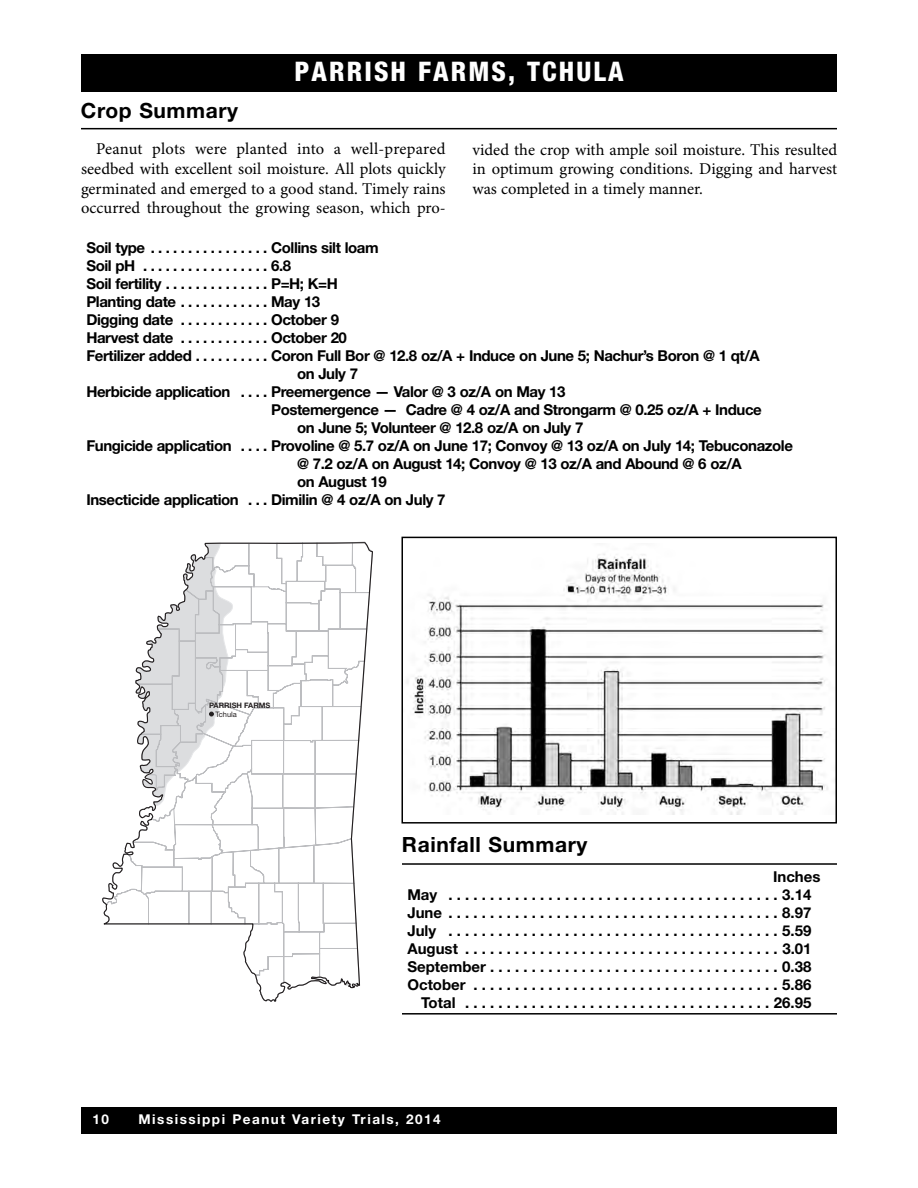
<style>
.page{position:relative;width:918px;height:1188px;background:#fff}
.page>*{position:absolute;margin:0;border:0;box-sizing:border-box;transform-origin:0 0}
.t1{font:800 condensed 27px "Helvetica Neue LT Std";letter-spacing:.08em;color:#fff}
.t2{font:700 21px "Helvetica Neue LT Std";letter-spacing:.03em;color:#000}
.t3{font:16.5px/19.5px "Minion Pro";color:#000;text-align:justify}
.t4{font:700 15px "Helvetica Neue LT Std";letter-spacing:-.03em;color:#000}
.t5{font:700 15px "Helvetica Neue LT Std";color:#000}
.t6{font:700 13.5px "Helvetica Neue LT Std";letter-spacing:.11em;color:#fff}
.t7{font:700 7.5px "Helvetica Neue LT Std";color:#231f20}
.t8{font:7.5px "Helvetica Neue LT Std";color:#231f20}
</style>
<div class="page">
<div style="left:81px;top:1107px;width:756px;height:27px;background:#000"></div>
<hr style="left:402px;top:863px;width:435px;height:2px;background:#000">
<hr style="left:402px;top:1013px;width:435px;height:2px;background:#000">
<div style="left:81px;top:54px;width:756px;height:38px;background:#000"></div>
<hr style="left:81px;top:128px;width:756px;height:1px;background:#000">
<svg style="left:102px;top:542px;width:271px;height:460px"></svg>
<svg style="left:135px;top:543px;width:99px;height:267px"></svg>
<img style="left:406px;top:554px;width:422px;height:261px">
<div style="left:401px;top:537px;width:436px;height:287px;border:2px solid #000"></div>
<h1 class="t1" style="left:295px;top:62px;width:331px">PARRISH FARMS, TCHULA</h1>
<h2 class="t2" style="left:81px;top:103px;width:159px">Crop Summary</h2>
<p class="t3" style="left:81px;top:141px;width:366px;text-indent:15px">Peanut plots were planted into a well-prepared seedbed with excellent soil moisture. All plots quickly germinated and emerged to a good stand. Timely rains occurred throughout the growing season, which pro-</p>
<p class="t3" style="left:472px;top:141px;width:366px">vided the crop with ample soil moisture. This resulted in optimum growing conditions. Digging and harvest was completed in a timely manner.</p>
<p class="t4" style="left:86px;top:243px;width:294px">Soil type . . . . . . . . . . . . . . . . Collins silt loam</p>
<p class="t4" style="left:86px;top:261px;width:206px">Soil pH . . . . . . . . . . . . . . . . . 6.8</p>
<p class="t4" style="left:86px;top:279px;width:253px">Soil fertility . . . . . . . . . . . . . . P=H; K=H</p>
<p class="t4" style="left:86px;top:297px;width:235px">Planting date . . . . . . . . . . . . May 13</p>
<p class="t4" style="left:86px;top:315px;width:254px">Digging date . . . . . . . . . . . . October 9</p>
<p class="t4" style="left:86px;top:333px;width:262px">Harvest date . . . . . . . . . . . . October 20</p>
<p class="t4" style="left:86px;top:351px;width:675px">Fertilizer added . . . . . . . . . . Coron Full Bor @ 12.8 oz/A + Induce on June 5; Nachur’s Boron @ 1 qt/A</p>
<p class="t4" style="left:297px;top:369px;width:63px">on July 7</p>
<p class="t4" style="left:86px;top:387px;width:481px">Herbicide application . . . . Preemergence — Valor @ 3 oz/A on May 13</p>
<p class="t4" style="left:271px;top:405px;width:492px">Postemergence — Cadre @ 4 oz/A and Strongarm @ 0.25 oz/A + Induce</p>
<p class="t4" style="left:297px;top:423px;width:288px">on June 5; Volunteer @ 12.8 oz/A on July 7</p>
<p class="t4" style="left:86px;top:441px;width:708px">Fungicide application . . . . Provoline @ 5.7 oz/A on June 17; Convoy @ 13 oz/A on July 14; Tebuconazole</p>
<p class="t4" style="left:297px;top:459px;width:446px">@ 7.2 oz/A on August 14; Convoy @ 13 oz/A and Abound @ 6 oz/A</p>
<p class="t4" style="left:297px;top:477px;width:91px">on August 19</p>
<p class="t4" style="left:86px;top:495px;width:361px">Insecticide application . . . Dimilin @ 4 oz/A on July 7</p>
<p class="t7" style="left:209px;top:702px;width:63px">PARRISH FARMS</p>
<p class="t8" style="left:215px;top:711px;width:23px">Tchula</p>
<h2 class="t2" style="left:402px;top:837px;width:187px">Rainfall Summary</h2>
<p class="t4" style="left:773px;top:872px;width:49px">Inches</p>
<p class="t4" style="left:407px;top:890px;width:406px">May . . . . . . . . . . . . . . . . . . . . . . . . . . . . . . . . . . . . . . . . 3.14</p>
<p class="t4" style="left:407px;top:908px;width:406px">June . . . . . . . . . . . . . . . . . . . . . . . . . . . . . . . . . . . . . . . . 8.97</p>
<p class="t4" style="left:407px;top:926px;width:406px">July . . . . . . . . . . . . . . . . . . . . . . . . . . . . . . . . . . . . . . . . 5.59</p>
<p class="t5" style="left:407px;top:944px;width:406px">August . . . . . . . . . . . . . . . . . . . . . . . . . . . . . . . . . . . . . . 3.01</p>
<p class="t5" style="left:407px;top:962px;width:406px">September . . . . . . . . . . . . . . . . . . . . . . . . . . . . . . . . . . . 0.38</p>
<p class="t5" style="left:407px;top:980px;width:406px">October . . . . . . . . . . . . . . . . . . . . . . . . . . . . . . . . . . . . . 5.86</p>
<p class="t5" style="left:421px;top:998px;width:392px">Total . . . . . . . . . . . . . . . . . . . . . . . . . . . . . . . . . . . . . 26.95</p>
<p class="t6" style="left:92px;top:1114px;width:18px">10</p>
<p class="t6" style="left:139px;top:1114px;width:304px">Mississippi Peanut Variety Trials, 2014</p>
</div>
